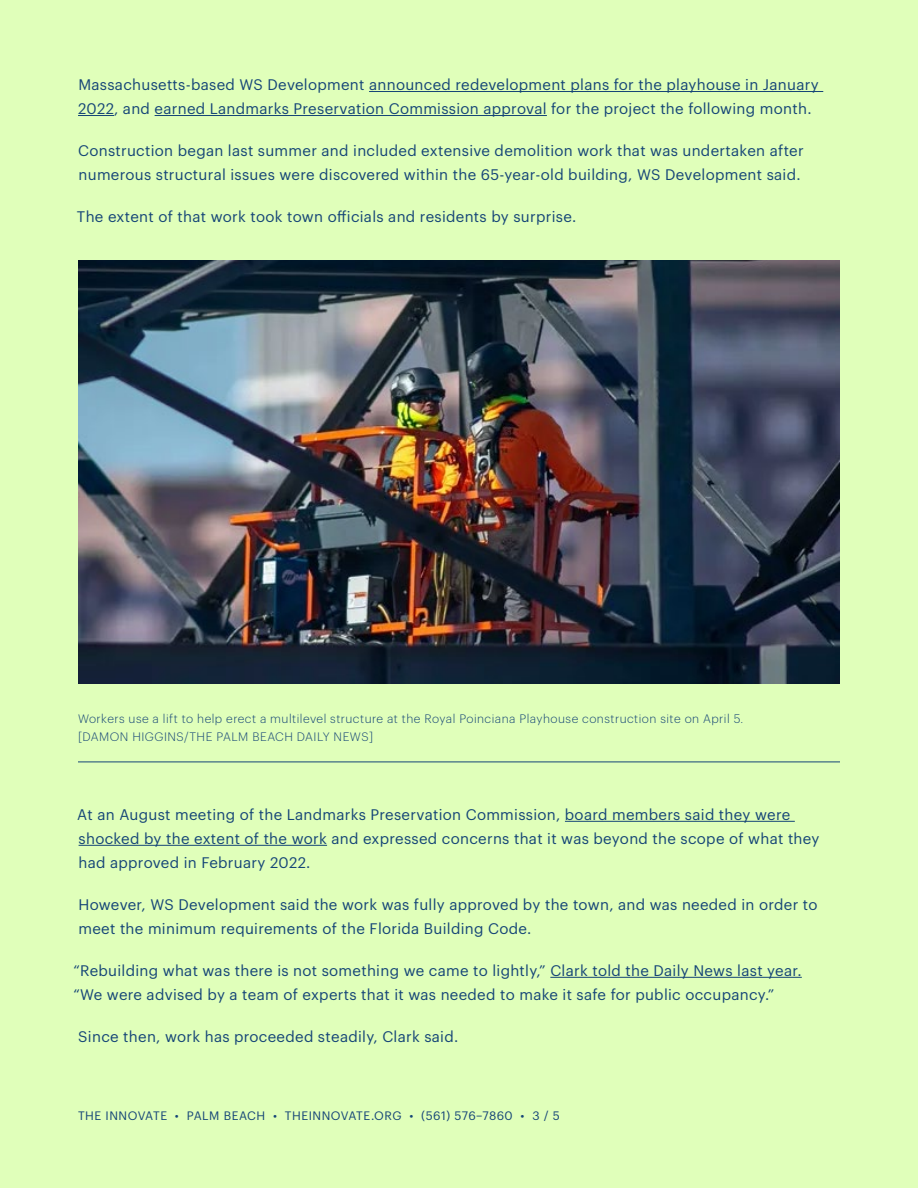
<style>
.page{position:relative;width:918px;height:1188px;background:#e0ffba}
.page>*{position:absolute;margin:0;border:0;box-sizing:border-box;transform-origin:0 0}
.t1{font:15px/24px "Graphik";letter-spacing:.02em;color:#154577}
.t2{font:300 12px/18px "Graphik";letter-spacing:.04em;color:#154577}
.t3{font:12px "Graphik";letter-spacing:.045em;color:#154577}
</style>
<div class="page">
<img style="left:78px;top:261px;width:762px;height:423px">
<hr style="left:78px;top:762px;width:762px;height:1px;background:#154577">
<hr style="left:369px;top:91px;width:454px;height:1px;background:#154577">
<hr style="left:78px;top:115px;width:36px;height:1px;background:#154577">
<hr style="left:155px;top:115px;width:392px;height:1px;background:#154577">
<hr style="left:565px;top:821px;width:230px;height:1px;background:#154577">
<hr style="left:79px;top:845px;width:248px;height:1px;background:#154577">
<hr style="left:550px;top:977px;width:252px;height:1px;background:#154577">
<p class="t1" style="left:78px;top:71px;width:742px">Massachusetts-based WS Development announced redevelopment plans for the playhouse in January<br>2022, and earned Landmarks Preservation Commission approval for the project the following month.</p>
<p class="t1" style="left:78px;top:137px;width:727px">Construction began last summer and included extensive demolition work that was undertaken after numerous structural issues were discovered within the 65-year-old building, WS Development said.</p>
<p class="t1" style="left:77px;top:203px;width:501px">The extent of that work took town officials and residents by surprise.</p>
<p class="t2" style="left:78px;top:709px;width:667px">Workers use a lift to help erect a multilevel structure at the Royal Poinciana Playhouse construction site on April 5. [DAMON HIGGINS/THE PALM BEACH DAILY NEWS]</p>
<p class="t1" style="left:77px;top:801px;width:744px">At an August meeting of the Landmarks Preservation Commission, board members said they were shocked by the extent of the work and expressed concerns that it was beyond the scope of what they had approved in February 2022.</p>
<p class="t1" style="left:78px;top:891px;width:741px">However, WS Development said the work was fully approved by the town, and was needed in order to meet the minimum requirements of the Florida Building Code.</p>
<p class="t1" style="left:73px;top:957px;width:730px">“Rebuilding what was there is not something we came to lightly,” Clark told the Daily News last year. “We were advised by a team of experts that it was needed to make it safe for public occupancy.”</p>
<p class="t1" style="left:78px;top:1023px;width:382px">Since then, work has proceeded steadily, Clark said.</p>
<p class="t3" style="left:78px;top:1106px;width:483px">THE INNOVATE • PALM BEACH • THEINNOVATE.ORG • (561) 576–7860 • 3 / 5</p>
</div>
